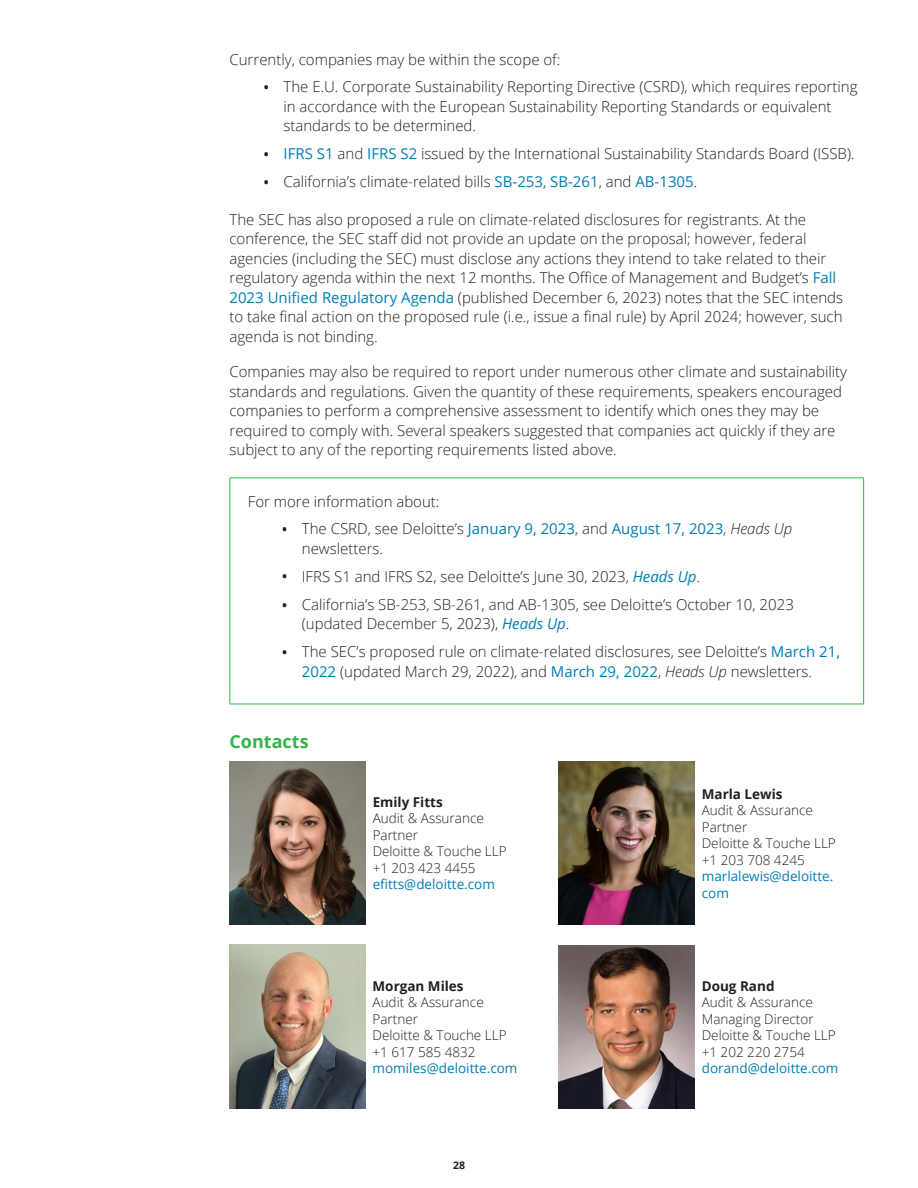
<style>
.page{position:relative;width:918px;height:1188px;background:#fff}
.page>*{position:absolute;margin:0;border:0;box-sizing:border-box;transform-origin:0 0}
.Subhead_A__Bold_Color{font:700 18px "Open Sans";color:#31b44a}
.Body{font:300 15px/19.5px "Open Sans";color:#231f20}
.Table_Body_Text{font:300 13.5px/16.5px "Open Sans";color:#231f20}
.t1{font:700 10.5px "Open Sans";color:#231f20}
.s1{font-size:24px}
.s2{font-weight:400;color:#007db5}
.s3{font-style:italic}
.s4{font-weight:400;font-style:italic;color:#007db5}
.s5{font-weight:700}
</style>
<div class="page">
<hr style="left:230px;top:477px;width:634px;height:1px;background:#31b44a">
<hr style="left:230px;top:478px;width:1px;height:226px;background:#31b44a">
<hr style="left:863px;top:478px;width:1px;height:226px;background:#31b44a">
<hr style="left:230px;top:704px;width:634px;height:1px;background:#31b44a">
<img style="left:230px;top:761px;width:136px;height:164px">
<img style="left:559px;top:761px;width:136px;height:164px">
<img style="left:230px;top:945px;width:136px;height:164px">
<img style="left:559px;top:945px;width:136px;height:164px">
<p class="Body" style="left:230px;top:50px;width:332px">Currently, companies may be within the scope of:</p>
<p class="Body" style="left:284px;top:77px;width:576px;text-indent:-22px"><span class="s1">•</span> The E.U. Corporate Sustainability Reporting Directive (CSRD), which requires reporting in accordance with the European Sustainability Reporting Standards or equivalent standards to be determined.</p>
<p class="Body" style="left:262px;top:144px;width:594px"><span class="s1">•</span> <span class="s2">IFRS S1</span> and <span class="s2">IFRS S2</span> issued by the International Sustainability Standards Board (ISSB).</p>
<p class="Body" style="left:262px;top:172px;width:437px"><span class="s1">•</span> California’s climate-related bills <span class="s2">SB-253</span>, <span class="s2">SB-261</span>, and <span class="s2">AB-1305</span>.</p>
<p class="Body" style="left:230px;top:209px;width:615px">The SEC has also proposed a rule on climate-related disclosures for registrants. At the conference, the SEC staff did not provide an update on the proposal; however, federal agencies (including the SEC) must disclose any actions they intend to take related to their regulatory agenda within the next 12 months. The Office of Management and Budget’s <span class="s2">Fall 2023 Unified Regulatory Agenda</span> (published December 6, 2023) notes that the SEC intends to take final action on the proposed rule (i.e., issue a final rule) by April 2024; however, such agenda is not binding.</p>
<p class="Body" style="left:230px;top:362px;width:619px">Companies may also be required to report under numerous other climate and sustainability standards and regulations. Given the quantity of these requirements, speakers encouraged companies to perform a comprehensive assessment to identify which ones they may be required to comply with. Several speakers suggested that companies act quickly if they are subject to any of the reporting requirements listed above.</p>
<p class="Body" style="left:248px;top:492px;width:193px">For more information about:</p>
<p class="Body" style="left:302px;top:518px;width:492px;text-indent:-22px"><span class="s1">•</span> The CSRD, see Deloitte’s <span class="s2">January 9, 2023</span>, and <span class="s2">August 17, 2023</span>, <span class="s3">Heads Up </span>newsletters.</p>
<p class="Body" style="left:280px;top:566px;width:421px"><span class="s1">•</span> IFRS S1 and IFRS S2, see Deloitte’s June 30, 2023, <span class="s4">Heads Up</span>.</p>
<p class="Body" style="left:302px;top:594px;width:494px;text-indent:-22px"><span class="s1">•</span> California’s SB-253, SB-261, and AB-1305, see Deloitte’s October 10, 2023 (updated December 5, 2023), <span class="s4">Heads Up</span>.</p>
<p class="Body" style="left:280px;top:642px;width:561px;text-align:center"><span class="s1">•</span> The SEC’s proposed rule on climate-related disclosures, see Deloitte’s <span class="s2">March 21,<br>2022</span> (updated March 29, 2022), and <span class="s2">March 29, 2022</span>, <span class="s3">Heads Up</span> newsletters.</p>
<p class="Subhead_A__Bold_Color" style="left:230px;top:729px;width:81px">Contacts</p>
<p class="Table_Body_Text" style="left:373px;top:793px;width:136px"><span class="s5">Emily Fitts<br></span>Audit &amp; Assurance<br>Partner<br>Deloitte &amp; Touche LLP +1 203 423 4455 <span class="s2">efitts@deloitte.com</span></p>
<p class="Table_Body_Text" style="left:702px;top:785px;width:136px"><span class="s5">Marla Lewis<br></span>Audit &amp; Assurance<br>Partner<br>Deloitte &amp; Touche LLP +1 203 708 4245 <span class="s2">marlalewis@deloitte. com</span></p>
<p class="Table_Body_Text" style="left:373px;top:977px;width:146px"><span class="s5">Morgan Miles<br></span>Audit &amp; Assurance<br>Partner<br>Deloitte &amp; Touche LLP +1 617 585 4832 <span class="s2">momiles@deloitte.com</span></p>
<p class="Table_Body_Text" style="left:702px;top:977px;width:138px"><span class="s5">Doug Rand<br></span>Audit &amp; Assurance<br>Managing Director<br>Deloitte &amp; Touche LLP +1 202 220 2754 <span class="s2">dorand@deloitte.com</span></p>
<p class="t1" style="left:453px;top:1158px;width:13px">28</p>
</div>
